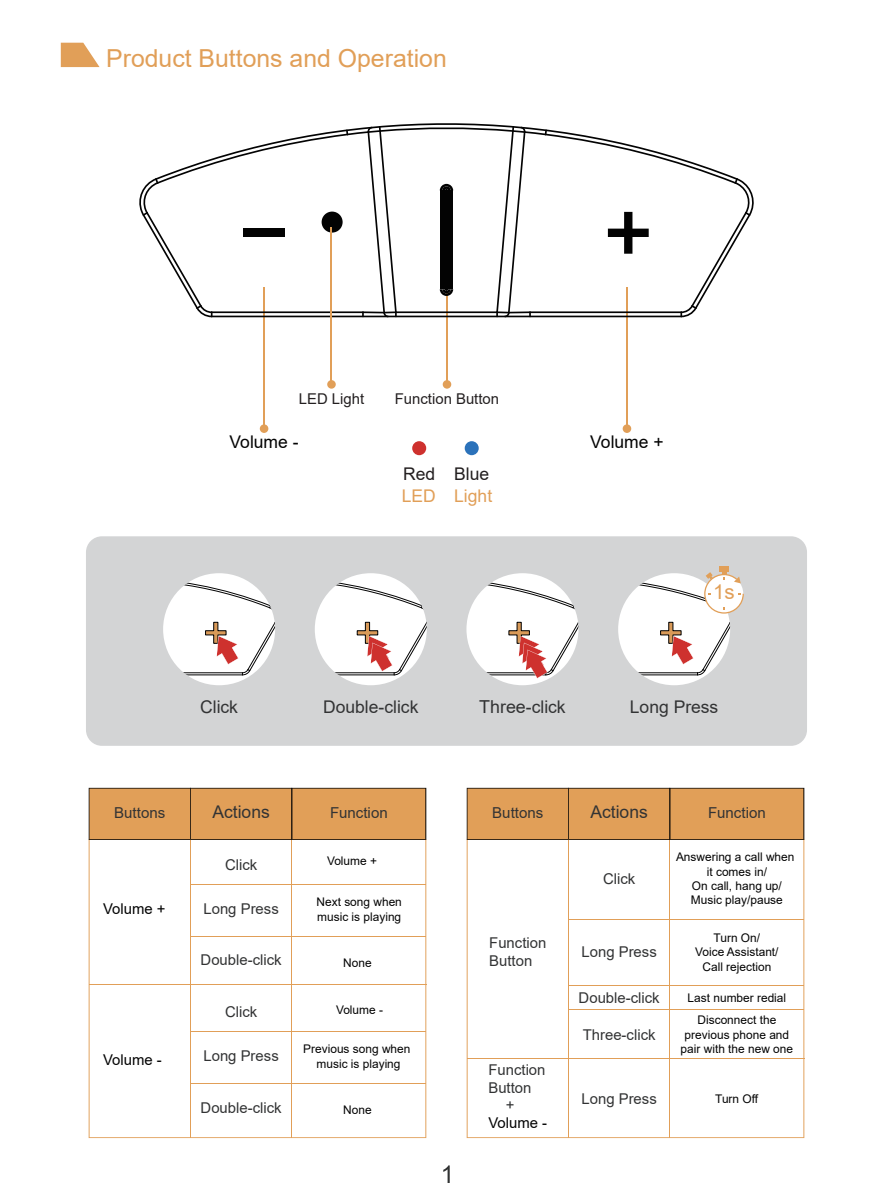
<style>
.page{position:relative;width:893px;height:1201px;background:#fff}
.page>*{position:absolute;margin:0;border:0;box-sizing:border-box;transform-origin:0 0}
.t1{font:24.85px "Arial";color:#e19f58}
.t2{font:20.3px "Arial";color:#e19f58}
.t3{font:17.5px "Arial";color:#323334}
.t4{font:17.5px "Arial";color:#030303}
.t5{font:17.5px "Arial";color:#e19f58}
.t6{font:17.5px "Arial";color:#231f20}
.t7{font:15.05px/17.8px "Arial";color:#323334}
.t8{font:15.05px "Arial";color:#231f20}
.t9{font:15.05px "Arial";color:#030303}
.t10{font:11.9px/14.3px "Arial";color:#030303;text-align:center}
.s1{font-size:17.85px}
</style>
<div class="page">
<svg style="left:443px;top:1165px;width:7px;height:17px"></svg>
<svg style="left:467px;top:839px;width:337px;height:299px"></svg>
<hr style="left:467px;top:1057px;width:337px;height:1px;background:#e19f58">
<hr style="left:568px;top:919px;width:236px;height:1px;background:#e19f58">
<hr style="left:568px;top:985px;width:236px;height:1px;background:#e19f58">
<hr style="left:568px;top:1009px;width:236px;height:1px;background:#e19f58">
<hr style="left:669px;top:839px;width:1px;height:298px;background:#e19f58">
<hr style="left:568px;top:839px;width:1px;height:298px;background:#e19f58">
<div style="left:467px;top:788px;width:337px;height:51px;background:#e19f58"></div>
<svg style="left:89px;top:839px;width:337px;height:299px"></svg>
<hr style="left:89px;top:984px;width:337px;height:1px;background:#e19f58">
<hr style="left:190px;top:884px;width:236px;height:1px;background:#e19f58">
<hr style="left:190px;top:936px;width:236px;height:1px;background:#e19f58">
<hr style="left:190px;top:1031px;width:236px;height:1px;background:#e19f58">
<hr style="left:190px;top:1083px;width:236px;height:1px;background:#e19f58">
<hr style="left:291px;top:839px;width:1px;height:298px;background:#e19f58">
<hr style="left:190px;top:839px;width:1px;height:298px;background:#e19f58">
<div style="left:89px;top:788px;width:337px;height:51px;background:#e19f58"></div>
<svg style="left:61px;top:43px;width:39px;height:24px"></svg>
<div style="left:86px;top:536px;width:721px;height:210px;background:#d3d4d5;border-radius:16px"></div>
<div style="left:163px;top:573px;width:112px;height:112px;background:#fff;border-radius:50%"></div>
<div style="left:315px;top:573px;width:112px;height:112px;background:#fff;border-radius:50%"></div>
<div style="left:466px;top:573px;width:112px;height:112px;background:#fff;border-radius:50%"></div>
<div style="left:618px;top:573px;width:112px;height:112px;background:#fff;border-radius:50%"></div>
<div style="left:719px;top:566px;width:10px;height:5px;background:#e19f58"></div>
<svg style="left:163px;top:573px;width:112px;height:102px"></svg>
<svg style="left:618px;top:571px;width:126px;height:104px"></svg>
<svg style="left:466px;top:573px;width:112px;height:105px"></svg>
<svg style="left:315px;top:573px;width:112px;height:102px"></svg>
<hr style="left:264px;top:287px;width:1px;height:144px;background:#e19f58">
<div style="left:260px;top:424px;width:8px;height:9px;background:#e19f58;border-radius:50%"></div>
<hr style="left:626px;top:287px;width:1px;height:144px;background:#e19f58">
<div style="left:623px;top:424px;width:8px;height:9px;background:#e19f58;border-radius:50%"></div>
<hr style="left:446px;top:293px;width:1px;height:94px;background:#e19f58">
<div style="left:443px;top:380px;width:8px;height:8px;background:#e19f58;border-radius:50%"></div>
<div style="left:327px;top:380px;width:9px;height:8px;background:#e19f58;border-radius:50%"></div>
<div style="left:412px;top:441px;width:14px;height:14px;background:#ce312e;border-radius:50%"></div>
<div style="left:465px;top:441px;width:14px;height:14px;background:#2b72ba;border-radius:50%"></div>
<svg style="left:139px;top:124px;width:615px;height:194px"></svg>
<div style="left:322px;top:211px;width:21px;height:21px;background:#030303;border-radius:50%"></div>
<hr style="left:331px;top:228px;width:1px;height:159px;background:#e19f58">
<h1 class="t1" style="left:106px;top:41px;width:342px">Product Buttons and Operation</h1>
<p class="t8" style="left:299px;top:388px;width:67px">LED Light</p>
<p class="t8" style="left:395px;top:388px;width:106px">Function Button</p>
<h3 class="t4" style="left:230px;top:430px;width:71px">Volume -</h3>
<h3 class="t4" style="left:590px;top:430px;width:75px">Volume +</h3>
<h3 class="t6" style="left:403px;top:462px;width:88px">Red Blue</h3>
<h3 class="t5" style="left:402px;top:483px;width:92px">LED Light</h3>
<h2 class="t2" style="left:713px;top:578px;width:23px">1s</h2>
<h3 class="t3" style="left:200px;top:695px;width:39px">Click</h3>
<h3 class="t3" style="left:323px;top:695px;width:97px">Double-click</h3>
<h3 class="t3" style="left:479px;top:695px;width:88px"><span class="s1">Three</span>-click</h3>
<h3 class="t3" style="left:630px;top:695px;width:90px">Long Press</h3>
<p class="t7" style="left:114px;top:803px;width:53px">Buttons</p>
<h3 class="t3" style="left:212px;top:800px;width:59px">Actions</h3>
<p class="t7" style="left:330px;top:803px;width:59px">Function</p>
<p class="t7" style="left:492px;top:803px;width:53px">Buttons</p>
<h3 class="t3" style="left:590px;top:800px;width:59px">Actions</h3>
<p class="t7" style="left:708px;top:803px;width:59px">Function</p>
<p class="t9" style="left:103px;top:898px;width:64px">Volume +</p>
<p class="t9" style="left:103px;top:1049px;width:60px">Volume -</p>
<p class="t7" style="left:225px;top:855px;width:34px">Click</p>
<p class="t10" style="left:327px;top:854px;width:51px">Volume +</p>
<p class="t7" style="left:603px;top:869px;width:34px">Click</p>
<p class="t10" style="left:317px;top:895px;width:87px;text-align:left">Next song when music is playing</p>
<p class="t10" style="left:343px;top:955px;width:30px">None</p>
<p class="t7" style="left:203px;top:900px;width:77px">Long Press</p>
<p class="t7" style="left:489px;top:934px;width:59px">Function<br>Button</p>
<p class="t7" style="left:201px;top:951px;width:83px">Double-click</p>
<p class="t7" style="left:581px;top:942px;width:77px">Long Press</p>
<p class="t7" style="left:225px;top:1002px;width:34px">Click</p>
<p class="t7" style="left:203px;top:1047px;width:77px">Long Press</p>
<p class="t7" style="left:201px;top:1098px;width:83px">Double-click</p>
<p class="t10" style="left:336px;top:1002px;width:48px">Volume -</p>
<p class="t10" style="left:303px;top:1042px;width:109px">Previous song when music is playing</p>
<p class="t10" style="left:343px;top:1102px;width:30px">None</p>
<p class="t7" style="left:488px;top:1060px;width:59px">Function<br>Button</p>
<p class="t9" style="left:488px;top:1112px;width:60px">Volume -</p>
<p class="t7" style="left:506px;top:1095px;width:10px">+</p>
<p class="t7" style="left:579px;top:988px;width:83px">Double-click</p>
<p class="t7" style="left:583px;top:1025px;width:74px">Three-click</p>
<p class="t7" style="left:581px;top:1089px;width:77px">Long Press</p>
<p class="t10" style="left:676px;top:850px;width:120px">Answering a call when it comes in/<br>On call, hang up/<br>Music play/pause</p>
<p class="t10" style="left:695px;top:930px;width:85px">Turn On/<br>Voice Assistant/<br>Call rejection</p>
<p class="t10" style="left:688px;top:990px;width:100px">Last number redial</p>
<p class="t10" style="left:681px;top:1013px;width:114px">Disconnect the previous phone and pair with the new one</p>
<p class="t10" style="left:715px;top:1091px;width:45px">Turn Off</p>
</div>
